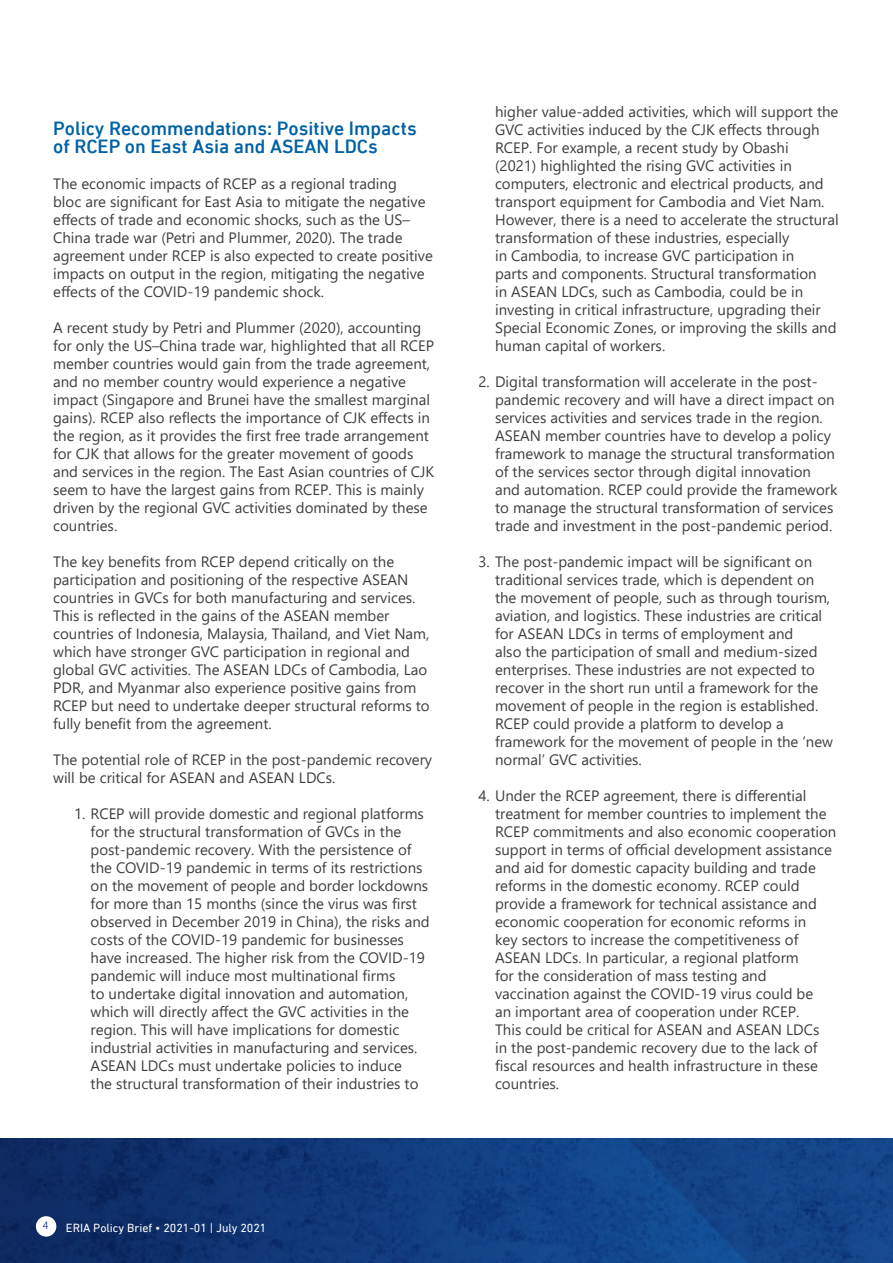
<style>
.page{position:relative;width:893px;height:1263px;background:#fff}
.page>*{position:absolute;margin:0;border:0;box-sizing:border-box;transform-origin:0 0}
.t1{font:500 19.5px/18px "DIN Next LT Pro";color:#0062a3}
.t2{font:15px/18px "Segoe UI";color:#3e3e3f}
.t3{font:12px "DIN Next LT Pro";color:#fff}
.t4{font:10.5px "Ebrima";color:#253f8e}
</style>
<div class="page">
<img style="left:0;top:1138px;width:893px;height:125px">
<div style="left:36px;top:1216px;width:20px;height:20px;background:#fff;border-radius:50%"></div>
<p class="t1" style="left:53px;top:119px;width:365px">Policy Recommendations: Positive Impacts of RCEP on East Asia and ASEAN LDCs</p>
<p class="t2" style="left:53px;top:174px;width:381px">The economic impacts of RCEP as a regional trading<br>bloc are significant for East Asia to mitigate the negative effects of trade and economic shocks, such as the US– China trade war (Petri and Plummer, 2020). The trade agreement under RCEP is also expected to create positive impacts on output in the region, mitigating the negative effects of the COVID-19 pandemic shock.</p>
<p class="t2" style="left:53px;top:318px;width:382px">A recent study by Petri and Plummer (2020), accounting for only the US–China trade war, highlighted that all RCEP member countries would gain from the trade agreement, and no member country would experience a negative impact (Singapore and Brunei have the smallest marginal gains). RCEP also reflects the importance of CJK effects in the region, as it provides the first free trade arrangement for CJK that allows for the greater movement of goods and services in the region. The East Asian countries of CJK seem to have the largest gains from RCEP. This is mainly driven by the regional GVC activities dominated by these countries.</p>
<p class="t2" style="left:53px;top:552px;width:378px">The key benefits from RCEP depend critically on the participation and positioning of the respective ASEAN countries in GVCs for both manufacturing and services.<br>This is reflected in the gains of the ASEAN member countries of Indonesia, Malaysia, Thailand, and Viet Nam, which have stronger GVC participation in regional and global GVC activities. The ASEAN LDCs of Cambodia, Lao PDR, and Myanmar also experience positive gains from RCEP but need to undertake deeper structural reforms to fully benefit from the agreement.</p>
<p class="t2" style="left:53px;top:750px;width:381px">The potential role of RCEP in the post-pandemic recovery will be critical for ASEAN and ASEAN LDCs.</p>
<p class="t2" style="left:91px;top:804px;width:341px;text-indent:-16px">1. RCEP will provide domestic and regional platforms for the structural transformation of GVCs in the post-pandemic recovery. With the persistence of the COVID-19 pandemic in terms of its restrictions on the movement of people and border lockdowns for more than 15 months (since the virus was first observed in December 2019 in China), the risks and costs of the COVID-19 pandemic for businesses have increased. The higher risk from the COVID-19 pandemic will induce most multinational firms<br>to undertake digital innovation and automation, which will directly affect the GVC activities in the region. This will have implications for domestic industrial activities in manufacturing and services.<br>ASEAN LDCs must undertake policies to induce<br>the structural transformation of their industries to</p>
<p class="t2" style="left:495px;top:102px;width:345px">higher value-added activities, which will support the GVC activities induced by the CJK effects through RCEP. For example, a recent study by Obashi<br>(2021) highlighted the rising GVC activities in computers, electronic and electrical products, and transport equipment for Cambodia and Viet Nam.<br>However, there is a need to accelerate the structural transformation of these industries, especially<br>in Cambodia, to increase GVC participation in<br>parts and components. Structural transformation<br>in ASEAN LDCs, such as Cambodia, could be in investing in critical infrastructure, upgrading their Special Economic Zones, or improving the skills and human capital of workers.</p>
<p class="t2" style="left:495px;top:372px;width:344px;text-indent:-16px">2. Digital transformation will accelerate in the post&shy;pandemic recovery and will have a direct impact on services activities and services trade in the region.<br>ASEAN member countries have to develop a policy framework to manage the structural transformation of the services sector through digital innovation and automation. RCEP could provide the framework to manage the structural transformation of services trade and investment in the post-pandemic period.</p>
<p class="t2" style="left:495px;top:552px;width:340px;text-indent:-16px">3. The post-pandemic impact will be significant on traditional services trade, which is dependent on the movement of people, such as through tourism, aviation, and logistics. These industries are critical for ASEAN LDCs in terms of employment and<br>also the participation of small and medium-sized enterprises. These industries are not expected to recover in the short run until a framework for the movement of people in the region is established.<br>RCEP could provide a platform to develop a framework for the movement of people in the ‘new normal’ GVC activities.</p>
<p class="t2" style="left:495px;top:786px;width:343px;text-indent:-16px">4. Under the RCEP agreement, there is differential treatment for member countries to implement the RCEP commitments and also economic cooperation support in terms of official development assistance and aid for domestic capacity building and trade reforms in the domestic economy. RCEP could provide a framework for technical assistance and economic cooperation for economic reforms in<br>key sectors to increase the competitiveness of ASEAN LDCs. In particular, a regional platform<br>for the consideration of mass testing and vaccination against the COVID-19 virus could be<br>an important area of cooperation under RCEP.<br>This could be critical for ASEAN and ASEAN LDCs<br>in the post-pandemic recovery due to the lack of fiscal resources and health infrastructure in these countries.</p>
<p class="t4" style="left:43px;top:1218px;width:7px">4</p>
<p class="t3" style="left:66px;top:1220px;width:202px">ERIA Policy Brief • 2021-01 | July 2021</p>
</div>
